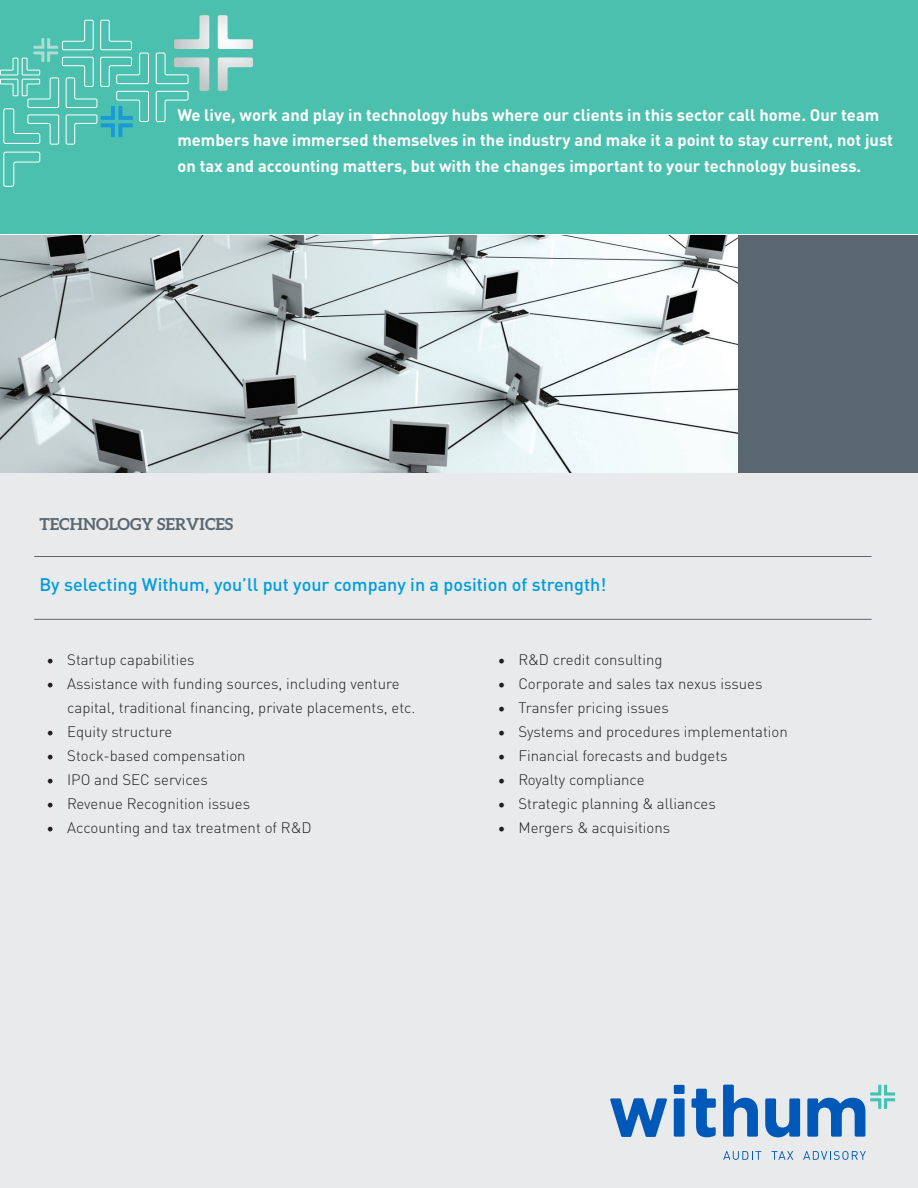
<style>
.page{position:relative;width:918px;height:1188px;background:#fff}
.page>*{position:absolute;margin:0;border:0;box-sizing:border-box;transform-origin:0 0}
.t1{font:500 18px "DINOT";color:#009cde}
.t2{font:700 16.5px/25.5px "DINOT";color:#fff}
.t3{font:700 16.5px "Aleo";color:#5b6770}
.t4{font:300 15px/24px "DINOT";color:#231f20}
.s1{font-family:"Minion Pro";font-weight:400;font-size:18px}
</style>
<div class="page">
<div style="left:0;top:0;width:918px;height:233px;background:#4cc0ae"></div>
<svg style="left:218px;top:15px;width:35px;height:34px"></svg>
<svg style="left:218px;top:57px;width:35px;height:34px"></svg>
<svg style="left:0;top:15px;width:209px;height:172px"></svg>
<div style="left:0;top:236px;width:918px;height:952px;background:#e8eaeb"></div>
<svg style="left:610px;top:1098px;width:57px;height:39px"></svg>
<div style="left:674px;top:1098px;width:11px;height:39px;background:#0058b8"></div>
<svg style="left:692px;top:1089px;width:24px;height:48px"></svg>
<svg style="left:723px;top:1085px;width:35px;height:52px"></svg>
<svg style="left:765px;top:1098px;width:35px;height:39px"></svg>
<svg style="left:807px;top:1085px;width:88px;height:52px"></svg>
<div style="left:674px;top:1085px;width:11px;height:9px;background:#0058b8"></div>
<svg style="left:723px;top:1151px;width:38px;height:9px"></svg>
<svg style="left:772px;top:1151px;width:21px;height:9px"></svg>
<svg style="left:803px;top:1151px;width:63px;height:9px"></svg>
<img style="left:0;top:235px;width:738px;height:237px">
<div style="left:738px;top:235px;width:180px;height:237px;background:#5b6770"></div>
<hr style="left:34px;top:556px;width:838px;height:1px;background:#5b6770">
<hr style="left:34px;top:619px;width:838px;height:1px;background:#5b6770">
<p class="t2" style="left:177px;top:101px;width:717px">We live, work and play in technology hubs where our clients in this sector call home. Our team members have immersed themselves in the industry and make it a point to stay current, not just on tax and accounting matters, but with the changes important to your technology business.</p>
<p class="t3" style="left:39px;top:515px;width:195px">TECHNOLOGY SERVICES</p>
<p class="t1" style="left:39px;top:571px;width:568px">By selecting Withum, you’ll put your company in a position of strength!</p>
<p class="t4" style="left:47px;top:647px;width:149px"><span class="s1">•</span> Startup capabilities</p>
<p class="t4" style="left:67px;top:671px;width:350px;text-indent:-20px"><span class="s1">•</span> Assistance with funding sources, including venture capital, traditional financing, private placements, etc.</p>
<p class="t4" style="left:47px;top:719px;width:127px"><span class="s1">•</span> Equity structure</p>
<p class="t4" style="left:47px;top:743px;width:200px"><span class="s1">•</span> Stock-based compensation</p>
<p class="t4" style="left:47px;top:767px;width:162px"><span class="s1">•</span> IPO and SEC services</p>
<p class="t4" style="left:47px;top:791px;width:205px"><span class="s1">•</span> Revenue Recognition issues</p>
<p class="t4" style="left:47px;top:815px;width:266px"><span class="s1">•</span> Accounting and tax treatment of R&amp;D</p>
<p class="t4" style="left:498px;top:647px;width:166px"><span class="s1">•</span> R&amp;D credit consulting</p>
<p class="t4" style="left:498px;top:671px;width:266px"><span class="s1">•</span> Corporate and sales tax nexus issues</p>
<p class="t4" style="left:498px;top:695px;width:172px"><span class="s1">•</span> Transfer pricing issues</p>
<p class="t4" style="left:498px;top:719px;width:291px"><span class="s1">•</span> Systems and procedures implementation</p>
<p class="t4" style="left:498px;top:743px;width:231px"><span class="s1">•</span> Financial forecasts and budgets</p>
<p class="t4" style="left:498px;top:767px;width:148px"><span class="s1">•</span> Royalty compliance</p>
<p class="t4" style="left:498px;top:791px;width:219px"><span class="s1">•</span> Strategic planning &amp; alliances</p>
<p class="t4" style="left:498px;top:815px;width:174px"><span class="s1">•</span> Mergers &amp; acquisitions</p>
</div>
